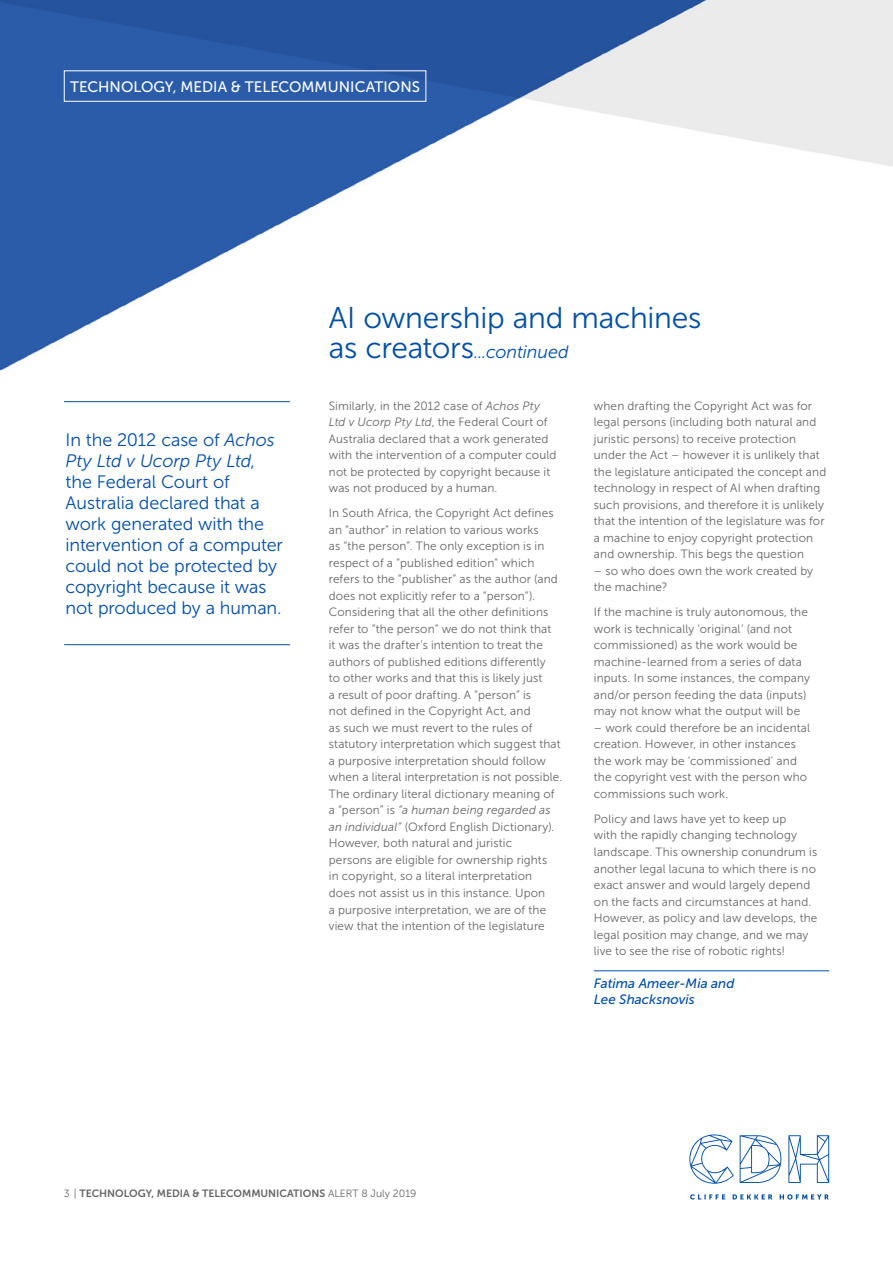
<style>
.page{position:relative;width:893px;height:1263px;background:#fff}
.page>*{position:absolute;margin:0;border:0;box-sizing:border-box;transform-origin:0 0}
.t1{font:30px "Museo Sans 300";letter-spacing:-.005em;color:#034ea2}
.t2{font:18px/21px "Museo Sans 300";letter-spacing:-.005em;color:#034ea2}
.t3{font:italic 18px "Museo Sans 300";letter-spacing:-.005em;color:#034ea2}
.t4{font:15.15px "Museo Sans 500";color:#fff}
.t5{font:italic 13.5px/16.2px "Museo Sans 500";color:#034ea2}
.t6{font:12px/16.5px "Museo Sans 300";letter-spacing:.01em;color:#636466}
.t7{font:10.5px "Museo Sans 700";color:#636466}
.s1{font-style:italic}
.s2{font-style:normal;font-size:30px}
.s3{font-family:"Museo Sans 300"}
</style>
<div class="page">
<img style="left:0;top:0;width:893px;height:1200px">
<hr style="left:594px;top:970px;width:235px;height:1px;background:#034ea2">
<hr style="left:64px;top:401px;width:226px;height:1px;background:#034ea2">
<hr style="left:64px;top:644px;width:226px;height:1px;background:#034ea2">
<svg style="left:690px;top:1194px;width:139px;height:5px"></svg>
<svg style="left:689px;top:1134px;width:45px;height:50px"></svg>
<svg style="left:740px;top:1135px;width:41px;height:48px"></svg>
<svg style="left:788px;top:1135px;width:41px;height:48px"></svg>
<div style="left:64px;top:70px;width:362px;height:32px;border:1px solid #fff"></div>
<p class="t4" style="left:70px;top:78px;width:351px">TECHNOLOGY, MEDIA &amp; TELECOMMUNICATIONS</p>
<h2 class="t2" style="left:66px;top:429px;width:219px">In the 2012 case of <span class="s1">Achos<br>Pty Ltd v Ucorp Pty Ltd</span>, the Federal Court of<br>Australia declared that a work generated with the intervention of a computer could not be protected by copyright because it was not produced by a human.</h2>
<h1 class="t1" style="left:329px;top:302px;width:374px">AI ownership and machines</h1>
<h2 class="t3" style="left:329px;top:342px;width:241px"><span class="s2">as creators</span>...continued</h2>
<p class="t6" style="left:329px;top:398px;width:229px">Similarly, in the 2012 case of <span class="s1">Achos Pty Ltd v Ucorp Pty Ltd</span>, the Federal Court of Australia declared that a work generated with the intervention of a computer could not be protected by copyright because it was not produced by a human.</p>
<p class="t6" style="left:329px;top:505px;width:235px">In South Africa, the Copyright Act defines an “author” in relation to various works<br>as “the person”. The only exception is in respect of a “published edition” which refers to the “publisher” as the author (and does not explicitly refer to a “person”).<br>Considering that all the other definitions refer to “the person” we do not think that<br>it was the drafter’s intention to treat the authors of published editions differently<br>to other works and that this is likely just<br>a result of poor drafting. A “person” is<br>not defined in the Copyright Act, and<br>as such we must revert to the rules of statutory interpretation which suggest that a purposive interpretation should follow when a literal interpretation is not possible.<br>The ordinary literal dictionary meaning of a “person” is <span class="s1">“a human being regarded as an individual”</span> (Oxford English Dictionary).<br>However, both natural and juristic<br>persons are eligible for ownership rights<br>in copyright, so a literal interpretation<br>does not assist us in this instance. Upon<br>a purposive interpretation, we are of the view that the intention of the legislature</p>
<p class="t6" style="left:594px;top:398px;width:234px">when drafting the Copyright Act was for legal persons (including both natural and juristic persons) to receive protection under the Act – however it is unlikely that the legislature anticipated the concept and technology in respect of AI when drafting such provisions, and therefore it is unlikely that the intention of the legislature was for a machine to enjoy copyright protection and ownership. This begs the question</p>
<p class="t6" style="left:594px;top:563px;width:221px">– so who does own the work created by the machine?</p>
<p class="t6" style="left:594px;top:604px;width:217px">If the machine is truly autonomous, the work is technically ‘original’ (and not commissioned) as the work would be machine-learned from a series of data inputs. In some instances, the company and/or person feeding the data (inputs) may not know what the output will be</p>
<p class="t6" style="left:594px;top:720px;width:218px">– work could therefore be an incidental creation. However, in other instances the work may be ‘commissioned’ and the copyright vest with the person who commissions such work.</p>
<p class="t6" style="left:594px;top:811px;width:225px">Policy and laws have yet to keep up<br>with the rapidly changing technology landscape. This ownership conundrum is another legal lacuna to which there is no exact answer and would largely depend on the facts and circumstances at hand.<br>However, as policy and law develops, the legal position may change, and we may live to see the rise of robotic rights!</p>
<p class="t5" style="left:594px;top:975px;width:142px">Fatima Ameer-Mia and<br>Lee Shacksnovis</p>
<p class="t7" style="left:64px;top:1187px;width:354px"><span class="s3">3 |</span> TECHNOLOGY, MEDIA &amp; TELECOMMUNICATIONS <span class="s3">ALERT 8 July 2019</span></p>
</div>
